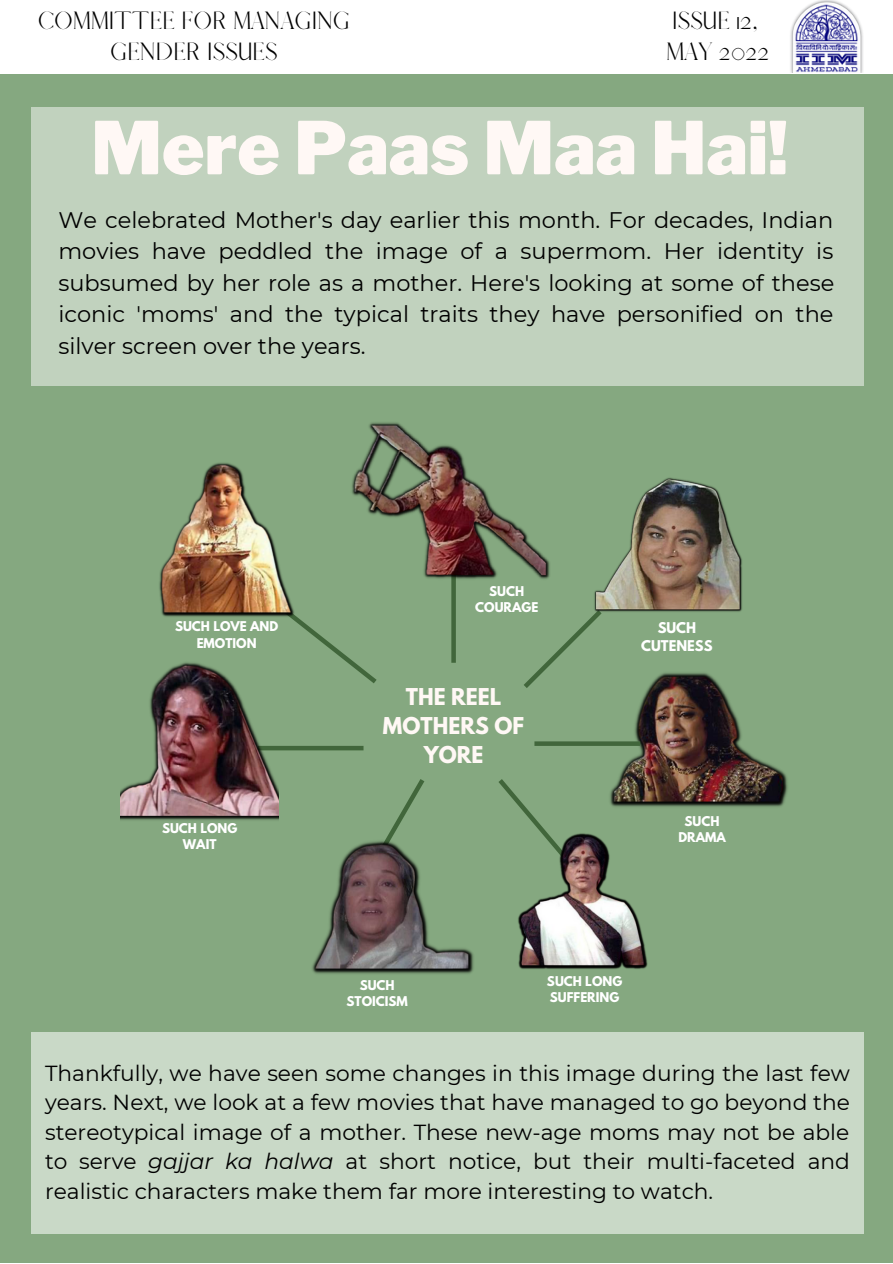
<style>
.page{position:relative;width:893px;height:1264px;background:#fff}
.page>*{position:absolute;margin:0;border:0;box-sizing:border-box;transform-origin:0 0}
.t1{font:900 72.15px "Libre Franklin";color:#fff8f5}
.t2{font:22.5px/31.5px "Montserrat";color:#000;text-align:justify}
.t3{font:22.5px/31.5px "Afrah";color:#000;text-align:center}
.t4{font:21.75px/29.4px "Montserrat";color:#000;text-align:justify}
.t5{font:700 20.55px/28.7px "League Spartan";color:#fff8f5;text-align:center}
.t6{font:700 13.2px/17.9px "League Spartan";color:#fff;text-align:center}
.t7{font:700 12px/16.2px "League Spartan";color:#fff;text-align:center}
.s1{font-style:italic}
</style>
<div class="page">
<div style="left:0;top:0;width:892px;height:1262px;background:#85a880"></div>
<div style="left:32px;top:107px;width:831px;height:279px;background:#c1d2be"></div>
<div style="left:32px;top:1032px;width:831px;height:201px;background:#c9d9c7"></div>
<img style="left:610px;top:673px;width:178px;height:134px">
<hr style="left:258px;top:746px;width:105px;height:4px;background:#41663b">
<svg style="left:290px;top:614px;width:87px;height:69px"></svg>
<img style="left:159px;top:463px;width:135px;height:154px">
<svg style="left:386px;top:779px;width:39px;height:60px"></svg>
<img style="left:312px;top:839px;width:162px;height:135px">
<div style="left:534px;top:741px;width:106px;height:5px;background:#41663b"></div>
<svg style="left:498px;top:779px;width:49px;height:53px"></svg>
<img style="left:518px;top:832px;width:130px;height:137px">
<svg style="left:524px;top:613px;width:78px;height:75px"></svg>
<img style="left:594px;top:477px;width:148px;height:136px">
<div style="left:451px;top:557px;width:5px;height:105px;background:#41663b"></div>
<img style="left:352px;top:422px;width:198px;height:159px">
<img style="left:121px;top:662px;width:157px;height:158px">
<div style="left:0;top:0;width:892px;height:73px;background:#fff"></div>
<img style="left:790px;top:0;width:73px;height:72px">
<p class="t3" style="left:38px;top:5px;width:313px">COMMITTEE FOR MANAGING<br>GENDER ISSUES</p>
<p class="t3" style="left:666px;top:5px;width:105px;text-align:left">ISSUE 12,<br>MAY 2022</p>
<h1 class="t1" style="left:91px;top:105px;width:698px">Mere Paas Maa Hai!</h1>
<p class="t2" style="left:58px;top:204px;width:777px">We celebrated Mother's day earlier this month. For decades, Indian movies have peddled the image of a supermom. Her identity is subsumed by her role as a mother. Here's looking at some of these iconic 'moms' and the typical traits they have personified on the silver screen over the years.</p>
<p class="t7" style="left:175px;top:620px;width:105px">SUCH LOVE AND<br>EMOTION</p>
<p class="t7" style="left:162px;top:821px;width:77px">SUCH LONG<br>WAIT</p>
<p class="t7" style="left:475px;top:584px;width:65px">SUCH<br>COURAGE</p>
<p class="t5" style="left:383px;top:685px;width:143px">THE REEL<br>MOTHERS OF<br>YORE</p>
<p class="t6" style="left:641px;top:620px;width:73px">SUCH<br>CUTENESS</p>
<p class="t7" style="left:678px;top:814px;width:49px">SUCH<br>DRAMA</p>
<p class="t7" style="left:346px;top:978px;width:63px">SUCH<br>STOICISM</p>
<p class="t7" style="left:547px;top:974px;width:77px;text-align:left">SUCH LONG<br>SUFFERING</p>
<p class="t4" style="left:45px;top:1058px;width:806px">Thankfully, we have seen some changes in this image during the last few years. Next, we look at a few movies that have managed to go beyond the stereotypical image of a mother. These new-age moms may not be able to serve <span class="s1">gajjar ka halwa</span> at short notice, but their multi-faceted and realistic characters make them far more interesting to watch.</p>
</div>
